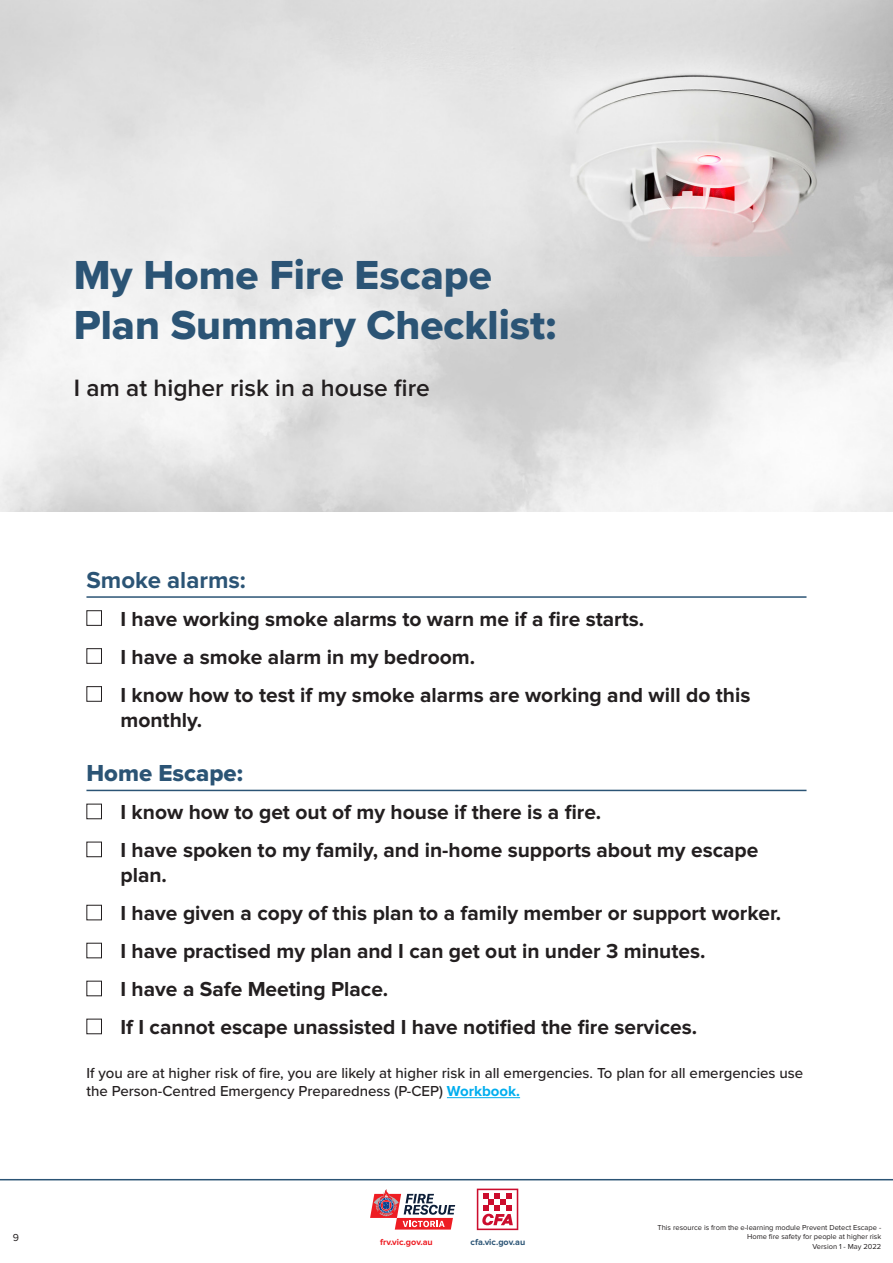
<style>
.page{position:relative;width:893px;height:1263px;background:#fff}
.page>*{position:absolute;margin:0;border:0;box-sizing:border-box;transform-origin:0 0}
.t1{font:42px/50.4px "Proxima Nova Extrabld";color:#2b5475}
.t2{font:600 24.6px "Proxima Nova";color:#231f20}
.t3{font:700 24px "Proxima Nova";color:#2b5475}
.t4{font:24px "Proxima Nova Extrabld";color:#2b5475}
.t5{font:700 21px/38px "Proxima Nova";color:#231f20}
.t6{font:500 15px/18px "Proxima Nova";color:#231f20}
.t7{font:10.5px "Proxima Nova";color:#231f20}
.t8{font:700 9px "Proxima Nova";color:#ee1d23}
.t9{font:700 9px "Proxima Nova";color:#2b5475}
.t10{font:7.5px/9.8px "Proxima Nova";color:#231f20;text-align:right}
.s1{font-weight:700;color:#00aeef}
</style>
<div class="page">
<img style="left:0;top:0;width:893px;height:511px">
<hr style="left:86px;top:596px;width:720px;height:2px;background:#2b5475">
<div style="left:86px;top:610px;width:16px;height:16px;border:1px solid #231f20"></div>
<div style="left:86px;top:648px;width:16px;height:16px;border:1px solid #231f20"></div>
<div style="left:86px;top:686px;width:16px;height:16px;border:1px solid #231f20"></div>
<hr style="left:86px;top:790px;width:720px;height:1px;background:#2b5475">
<hr style="left:447px;top:1097px;width:73px;height:1px;background:#00aeef">
<div style="left:86px;top:804px;width:16px;height:15px;border:1px solid #231f20"></div>
<div style="left:86px;top:842px;width:16px;height:15px;border:1px solid #231f20"></div>
<div style="left:86px;top:905px;width:16px;height:15px;border:1px solid #231f20"></div>
<div style="left:86px;top:943px;width:16px;height:15px;border:1px solid #231f20"></div>
<div style="left:86px;top:981px;width:16px;height:15px;border:1px solid #231f20"></div>
<div style="left:86px;top:1019px;width:16px;height:15px;border:1px solid #231f20"></div>
<hr style="left:0;top:1179px;width:893px;height:1px;background:#2b5475">
<svg style="left:476px;top:1188px;width:43px;height:43px"></svg>
<svg style="left:477px;top:1188px;width:41px;height:42px"></svg>
<svg style="left:370px;top:1189px;width:85px;height:40px"></svg>
<h1 class="t1" style="left:74px;top:249px;width:484px">My Home Fire Escape<br>Plan Summary Checklist:</h1>
<p class="t2" style="left:74px;top:373px;width:358px">I am at higher risk in a house fire</p>
<p class="t7" style="left:13px;top:1231px;width:8px">9</p>
<p class="t3" style="left:86px;top:569px;width:161px">Smoke alarms:</p>
<p class="t5" style="left:120px;top:601px;width:631px">I have working smoke alarms to warn me if a fire starts.<br>I have a smoke alarm in my bedroom.<br>I know how to test if my smoke alarms are working and will do this</p>
<p class="t5" style="left:120px;top:702px;width:83px">monthly.</p>
<p class="t4" style="left:86px;top:755px;width:158px">Home Escape:</p>
<p class="t5" style="left:120px;top:794px;width:639px">I know how to get out of my house if there is a fire.<br>I have spoken to my family, and in-home supports about my escape</p>
<p class="t5" style="left:120px;top:857px;width:662px">plan.<br>I have given a copy of this plan to a family member or support worker.<br>I have practised my plan and I can get out in under 3 minutes.<br>I have a Safe Meeting Place.<br>If I cannot escape unassisted I have notified the fire services.</p>
<p class="t6" style="left:86px;top:1063px;width:718px">If you are at higher risk of fire, you are likely at higher risk in all emergencies. To plan for all emergencies use the Person-Centred Emergency Preparedness (P-CEP) <span class="s1">Workbook.</span></p>
<p class="t8" style="left:380px;top:1237px;width:54px">frv.vic.gov.au</p>
<p class="t9" style="left:471px;top:1237px;width:56px">cfa.vic.gov.au</p>
<p class="t10" style="left:657px;top:1222px;width:225px">This resource is from the e-learning module Prevent Detect Escape -<br>Home fire safety for people at higher risk<br>Version 1 - May 2022</p>
</div>
